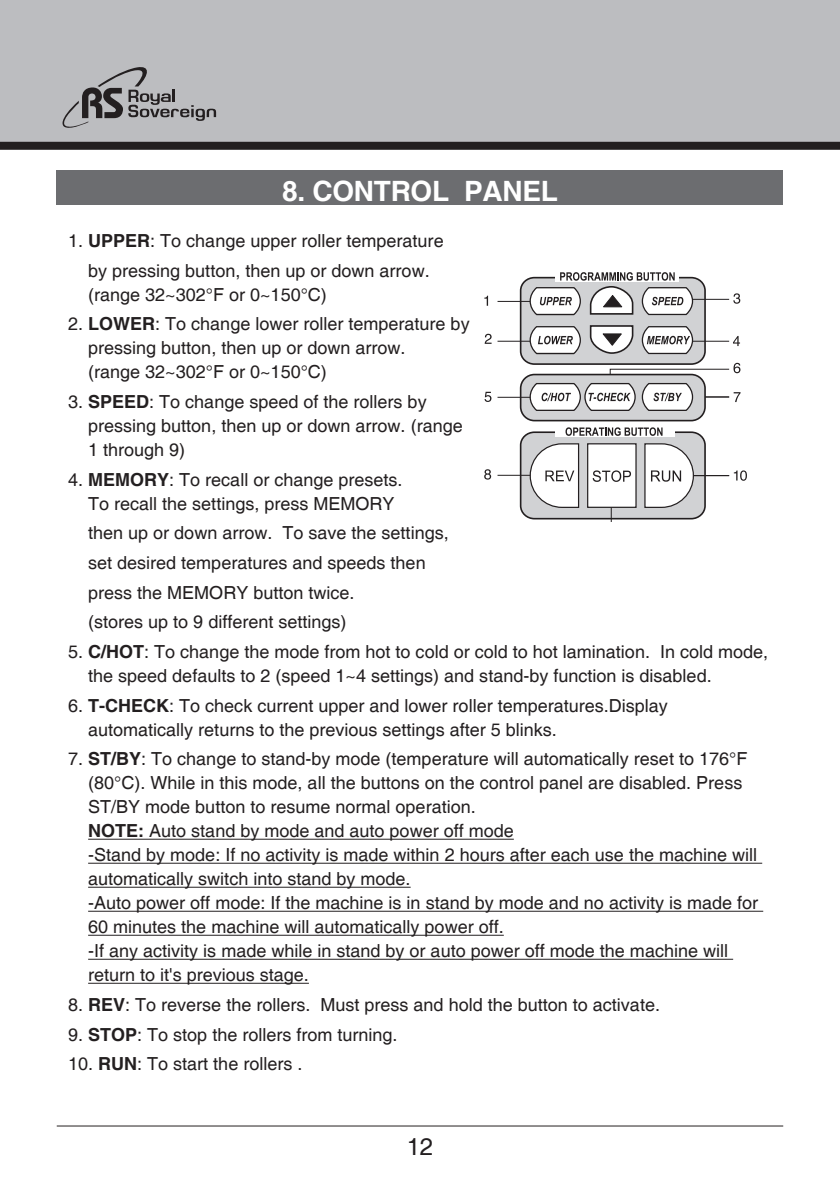
<style>
.page{position:relative;width:840px;height:1191px;background:#fff}
.page>*{position:absolute;margin:0;border:0;box-sizing:border-box;transform-origin:0 0}
.t1{font:700 28px "Helvetica";letter-spacing:-.01em;color:#fff}
.t2{font:24px "Helvetica";color:#231f20}
.t3{font:18px/24px "Helvetica";color:#231f20}
.s1{font-weight:700}
</style>
<div class="page">
<div style="left:0;top:0;width:839px;height:142px;background:#bcbdc0"></div>
<div style="left:0;top:142px;width:839px;height:8px;background:#231f20"></div>
<svg style="left:62px;top:67px;width:154px;height:61px"></svg>
<hr style="left:57px;top:1125px;width:725px;height:1px;background:#231f20">
<div style="left:57px;top:170px;width:725px;height:34px;background:#6c6d70"></div>
<hr style="left:88px;top:838px;width:425px;height:1px;background:#231f20">
<hr style="left:88px;top:862px;width:673px;height:1px;background:#231f20">
<hr style="left:88px;top:886px;width:322px;height:1px;background:#231f20">
<hr style="left:88px;top:910px;width:674px;height:1px;background:#231f20">
<hr style="left:88px;top:934px;width:415px;height:1px;background:#231f20">
<hr style="left:88px;top:958px;width:644px;height:1px;background:#231f20">
<hr style="left:88px;top:982px;width:221px;height:1px;background:#231f20">
<svg style="left:484px;top:469px;width:7px;height:10px"></svg>
<svg style="left:484px;top:296px;width:4px;height:10px"></svg>
<svg style="left:484px;top:334px;width:7px;height:10px"></svg>
<svg style="left:484px;top:392px;width:7px;height:10px"></svg>
<div style="left:520px;top:278px;width:184px;height:86px;background:#d1d2d4;border-radius:13px"></div>
<div style="left:519px;top:277px;width:186px;height:88px;border:2px solid #231f20;border-radius:13px"></div>
<div style="left:520px;top:432px;width:184px;height:86px;background:#d1d2d4;border-radius:13px"></div>
<div style="left:519px;top:431px;width:186px;height:88px;border:2px solid #231f20;border-radius:13px"></div>
<div style="left:555px;top:426px;width:119px;height:11px;background:#fff"></div>
<hr style="left:497px;top:301px;width:33px;height:1px;background:#231f20">
<svg style="left:733px;top:293px;width:6px;height:11px"></svg>
<hr style="left:692px;top:341px;width:36px;height:1px;background:#231f20">
<hr style="left:692px;top:299px;width:36px;height:1px;background:#231f20">
<svg style="left:733px;top:336px;width:6px;height:10px"></svg>
<svg style="left:528px;top:443px;width:51px;height:65px"></svg>
<svg style="left:589px;top:325px;width:45px;height:29px"></svg>
<svg style="left:587px;top:443px;width:5px;height:65px"></svg>
<svg style="left:592px;top:442px;width:154px;height:80px"></svg>
<div style="left:520px;top:374px;width:184px;height:46px;background:#d1d2d4;border-radius:14px"></div>
<div style="left:519px;top:374px;width:186px;height:47px;border:2px solid #231f20;border-radius:14px"></div>
<svg style="left:565px;top:427px;width:97px;height:9px"></svg>
<svg style="left:528px;top:272px;width:165px;height:44px"></svg>
<svg style="left:528px;top:326px;width:53px;height:29px"></svg>
<svg style="left:641px;top:326px;width:52px;height:29px;background:#c5c4c5"></svg>
<hr style="left:497px;top:341px;width:33px;height:1px;background:#231f20">
<hr style="left:497px;top:397px;width:33px;height:1px;background:#231f20">
<hr style="left:497px;top:475px;width:33px;height:1px;background:#231f20">
<svg style="left:528px;top:363px;width:212px;height:48px"></svg>
<h1 class="t1" style="left:282px;top:174px;width:277px">8. CONTROL PANEL</h1>
<p class="t3" style="left:68px;top:226px;width:377px;line-height:29.6px;text-align:center">1. <span class="s1">UPPER</span>: To change upper roller temperature by pressing button, then up or down arrow.</p>
<p class="t3" style="left:88px;top:283px;width:240px">(range 32~302°F or 0~150°C)</p>
<p class="t3" style="left:88px;top:312px;width:383px;text-indent:-20px">2. <span class="s1">LOWER</span>: To change lower roller temperature by pressing button, then up or down arrow.<br>(range 32~302°F or 0~150°C)</p>
<p class="t3" style="left:88px;top:390px;width:376px;text-indent:-20px">3. <span class="s1">SPEED</span>: To change speed of the rollers by pressing button, then up or down arrow. (range<br>1 through 9)</p>
<p class="t3" style="left:88px;top:468px;width:316px;text-indent:-20px">4. <span class="s1">MEMORY</span>: To recall or change presets.<br>To recall the settings, press MEMORY</p>
<p class="t3" style="left:88px;top:519px;width:362px;line-height:29.6px">then up or down arrow. To save the settings, set desired temperatures and speeds then press the MEMORY button twice.<br>(stores up to 9 different settings)</p>
<p class="t3" style="left:88px;top:640px;width:681px;text-indent:-20px">5. <span class="s1">C/HOT</span>: To change the mode from hot to cold or cold to hot lamination. In cold mode, the speed defaults to 2 (speed 1~4 settings) and stand-by function is disabled.</p>
<p class="t3" style="left:88px;top:694px;width:581px;text-indent:-20px">6. <span class="s1">T-CHECK</span>: To check current upper and lower roller temperatures.Display automatically returns to the previous settings after 5 blinks.</p>
<p class="t3" style="left:88px;top:747px;width:671px;text-indent:-20px">7. <span class="s1">ST/BY</span>: To change to stand-by mode (temperature will automatically reset to 176°F (80°C). While in this mode, all the buttons on the control panel are disabled. Press ST/BY mode button to resume normal operation.<br><span class="s1">NOTE:</span> Auto stand by mode and auto power off mode<br>-Stand by mode: If no activity is made within 2 hours after each use the machine will automatically switch into stand by mode.<br>-Auto power off mode: If the machine is in stand by mode and no activity is made for 60 minutes the machine will automatically power off.<br>-If any activity is made while in stand by or auto power off mode the machine will return to it's previous stage.</p>
<p class="t3" style="left:68px;top:993px;width:593px">8. <span class="s1">REV</span>: To reverse the rollers. Must press and hold the button to activate.</p>
<p class="t3" style="left:68px;top:1023px;width:331px">9. <span class="s1">STOP</span>: To stop the rollers from turning.</p>
<p class="t3" style="left:68px;top:1052px;width:236px">10. <span class="s1">RUN</span>: To start the rollers .</p>
<h2 class="t2" style="left:406px;top:1132px;width:28px">12</h2>
</div>
